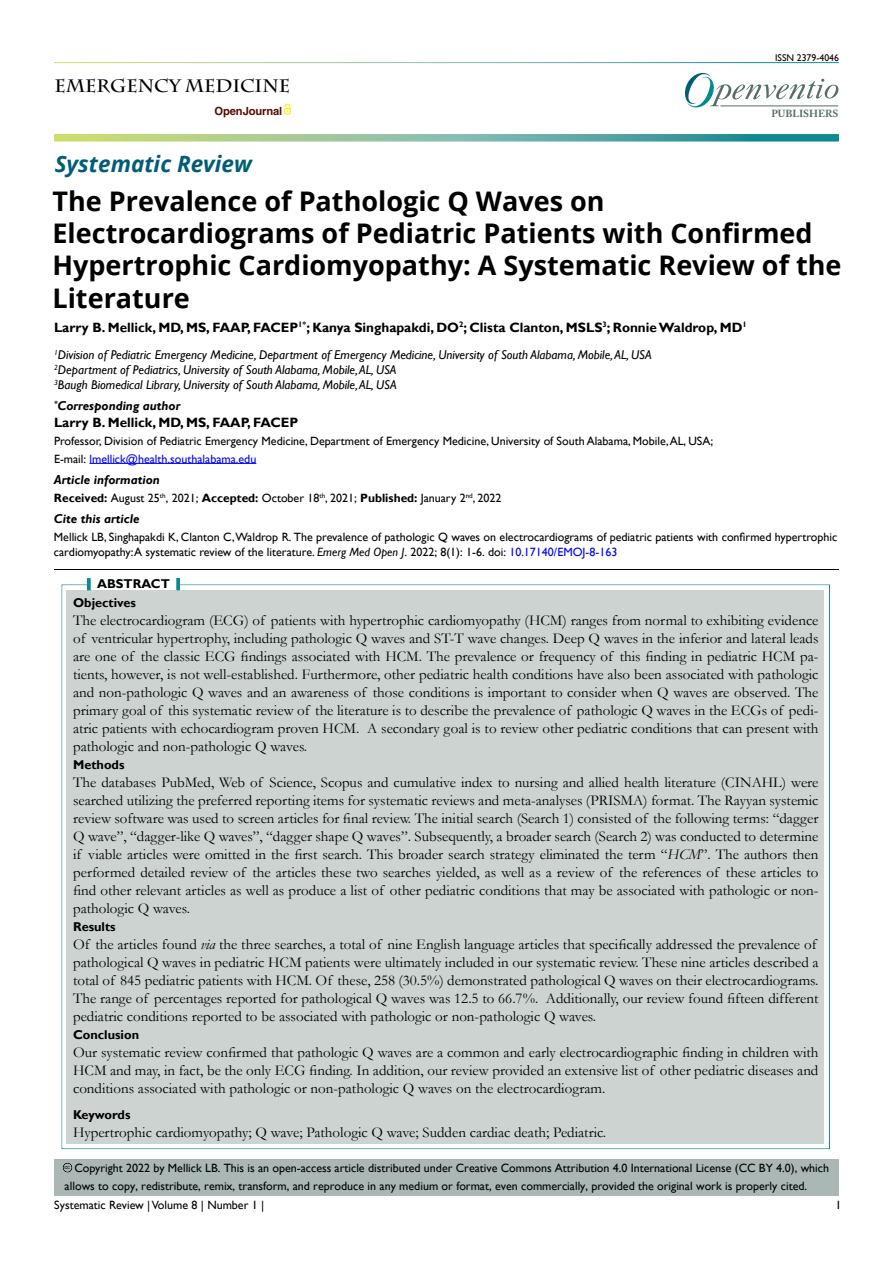
<style>
.page{position:relative;width:893px;height:1263px;background:#fff}
.page>*{position:absolute;margin:0;border:0;box-sizing:border-box;transform-origin:0 0}
.t1{font:700 27px/32.4px "Open Sans";color:#000101}
.t2{font:italic 700 22.5px "Open Sans";color:#015d76}
.t3{font:700 18px "Charlemagne Std";color:#000}
.t4{font:15px/18px "Garamond";color:#000;text-align:justify}
.t5{font:700 13.5px "Gill Sans";color:#000101}
.t6{font:italic 12.75px/15.3px "Gill Sans";color:#000101}
.t7{font:700 12.75px/19.2px "Gill Sans";color:#000}
.t8{font:italic 700 12.75px "Gill Sans";color:#000101}
.t9{font:italic 700 12.75px "Gill Sans";color:#000}
.t10{font:12px/18px "Gill Sans";color:#000101}
.t11{font:12px/18px "Gill Sans";color:#000}
.t12{font:700 11.25px "Helvetica LT Std";letter-spacing:-.015em;color:#580b05}
.t13{font:700 10.2px "Adobe Caslon Pro";color:#566d65}
.t14{font:9.75px "Gill Sans";color:#0a0000}
.s1{color:#0000fa}
.s2{font-weight:700}
.s3{font-style:italic}
.s4{color:#000101}
</style>
<div class="page">
<svg style="left:685px;top:73px;width:153px;height:35px"></svg>
<hr style="left:720px;top:106px;width:118px;height:1px;background:#566d65">
<svg style="left:54px;top:134px;width:785px;height:8px;background:#81ba9d"></svg>
<svg style="left:284px;top:103px;width:6px;height:11px"></svg>
<hr style="left:89px;top:463px;width:167px;height:1px;background:#0000fa">
<div style="left:42px;top:559px;width:810px;height:12px;background:#f6f1f3;opacity:.75"></div>
<div style="left:54px;top:1159px;width:785px;height:36px;background:#aab7b5"></div>
<div style="left:50px;top:1151px;width:37px;height:22px;background:#f6f1f3;opacity:.75"></div>
<div style="left:49px;top:575px;width:794px;height:575px;background:#f6f1f3;opacity:.75"></div>
<div style="left:67px;top:590px;width:757px;height:554px;background:#cdd3d1"></div>
<div style="left:76px;top:573px;width:27px;height:11px;background:#fff"></div>
<svg style="left:87px;top:578px;width:4px;height:12px"></svg>
<svg style="left:176px;top:578px;width:4px;height:12px"></svg>
<p class="t3" style="left:55px;top:75px;width:237px">EMERGENCY MEDICINE</p>
<p class="t12" style="left:214px;top:104px;width:69px">Open Journal</p>
<h2 class="t2" style="left:55px;top:148px;width:199px">Systematic Review</h2>
<p class="t14" style="left:775px;top:52px;width:65px">ISSN 2379-4046</p>
<p class="t13" style="left:771px;top:108px;width:69px">PUBLISHERS</p>
<h1 class="t1" style="left:52px;top:184px;width:791px">The Prevalence of Pathologic Q Waves on Electrocardiograms of Pediatric Patients with Confirmed Hypertrophic Cardiomyopathy: A Systematic Review of the Literature</h1>
<p class="t5" style="left:54px;top:319px;width:694px">Larry B. Mellick, MD, MS, FAAP, FACEP<sup>1*</sup>; Kanya Singhapakdi, DO<sup>2</sup>; Clista Clanton, MSLS<sup>3</sup>; Ronnie Waldrop, MD<sup>1</sup></p>
<p class="t6" style="left:54px;top:347px;width:599px"><sup>1</sup>Division of Pediatric Emergency Medicine, Department of Emergency Medicine, University of South Alabama, Mobile, AL, USA<br><sup>2</sup>Department of Pediatrics, University of South Alabama, Mobile, AL, USA<br><sup>3</sup>Baugh Biomedical Library, University of South Alabama, Mobile, AL, USA</p>
<p class="t8" style="left:54px;top:399px;width:128px"><sup>*</sup>Corresponding author</p>
<p class="t5" style="left:54px;top:414px;width:246px">Larry B. Mellick, MD, MS, FAAP, FACEP</p>
<p class="t10" style="left:54px;top:432px;width:661px">Professor, Division of Pediatric Emergency Medicine, Department of Emergency Medicine, University of South Alabama, Mobile, AL, USA;<br>E-mail: <span class="s1">lmellick@health.southalabama.edu</span></p>
<p class="t8" style="left:54px;top:472px;width:108px">Article information</p>
<p class="t10" style="left:54px;top:489px;width:449px"><span class="s2">Received:</span> August 25<sup>th</sup>, 2021; <span class="s2">Accepted:</span> October 18<sup>th</sup>, 2021; <span class="s2">Published:</span> January 2<sup>nd</sup>, 2022</p>
<p class="t9" style="left:54px;top:512px;width:87px">Cite this article</p>
<p class="t10" style="left:54px;top:530px;width:785px;line-height:15px">Mellick LB, Singhapakdi K, Clanton C, Waldrop R. The prevalence of pathologic Q waves on electrocardiograms of pediatric patients with confirmed hypertrophic cardiomyopathy: A systematic review of the literature. <span class="s3">Emerg Med Open J</span>. 2022; 8(1): 1-6. doi: <span class="s1">10.17140/EMOJ-8-163</span></p>
<p class="t7" style="left:73px;top:574px;width:98px;text-indent:24px">ABSTRACT<br>Objectives</p>
<p class="t4" style="left:73px;top:611px;width:747px">The electrocardiogram (ECG) of patients with hypertrophic cardiomyopathy (HCM) ranges from normal to exhibiting evidence of ventricular hypertrophy, including pathologic Q waves and ST-T wave changes. Deep Q waves in the inferior and lateral leads are one of the classic ECG findings associated with HCM. The prevalence or frequency of this finding in pediatric HCM pa&shy;tients, however, is not well-established. Furthermore, other pediatric health conditions have also been associated with pathologic and non-pathologic Q waves and an awareness of those conditions is important to consider when Q waves are observed. The primary goal of this systematic review of the literature is to describe the prevalence of pathologic Q waves in the ECGs of pedi&shy;atric patients with echocardiogram proven HCM. A secondary goal is to review other pediatric conditions that can present with pathologic and non-pathologic Q waves.</p>
<p class="t7" style="left:73px;top:756px;width:53px">Methods</p>
<p class="t4" style="left:73px;top:773px;width:747px">The databases PubMed, Web of Science, Scopus and cumulative index to nursing and allied health literature (CINAHL) were searched utilizing the preferred reporting items for systematic reviews and meta-analyses (PRISMA) format. The Rayyan systemic review software was used to screen articles for final review. The initial search (Search 1) consisted of the following terms: “dagger Q wave”, “dagger-like Q waves”, “dagger shape Q waves”. Subsequently, a broader search (Search 2) was conducted to determine if viable articles were omitted in the first search. This broader search strategy eliminated the term “<span class="s3">HCM</span>”. The authors then performed detailed review of the articles these two searches yielded, as well as a review of the references of these articles to find other relevant articles as well as produce a list of other pediatric conditions that may be associated with pathologic or non&shy;pathologic Q waves.</p>
<p class="t7" style="left:73px;top:918px;width:44px">Results</p>
<p class="t4" style="left:73px;top:935px;width:747px;text-align:left">Of the articles found <span class="s3">via</span> the three searches, a total of nine English language articles that specifically addressed the prevalence of pathological Q waves in pediatric HCM patients were ultimately included in our systematic review. These nine articles described a total of 845 pediatric patients with HCM. Of these, 258 (30.5%) demonstrated pathological Q waves on their electrocardiograms.<br>The range of percentages reported for pathological Q waves was 12.5 to 66.7%. Additionally, our review found fifteen different pediatric conditions reported to be associated with pathologic or non-pathologic Q waves.</p>
<p class="t7" style="left:73px;top:1026px;width:68px">Conclusion</p>
<p class="t4" style="left:73px;top:1043px;width:747px">Our systematic review confirmed that pathologic Q waves are a common and early electrocardiographic finding in children with HCM and may, in fact, be the only ECG finding. In addition, our review provided an extensive list of other pediatric diseases and conditions associated with pathologic or non-pathologic Q waves on the electrocardiogram.</p>
<p class="t7" style="left:73px;top:1105px;width:59px">Keywords</p>
<p class="t4" style="left:73px;top:1122px;width:535px">Hypertrophic cardiomyopathy; Q wave; Pathologic Q wave; Sudden cardiac death; Pediatric.</p>
<p class="t11" style="left:64px;top:1159px;width:766px"><sup>cc</sup> Copyright 2022 by <span class="s4">Mellick LB</span>. This is an open-access article distributed under Creative Commons Attribution 4.0 International License (CC BY 4.0), which allows to copy, redistribute, remix, transform, and reproduce in any medium or format, even commercially, provided the original work is properly cited.</p>
<p class="t11" style="left:54px;top:1196px;width:211px">Systematic Review | Volume 8 | Number 1 |</p>
<p class="t11" style="left:836px;top:1196px;width:7px">1</p>
</div>
